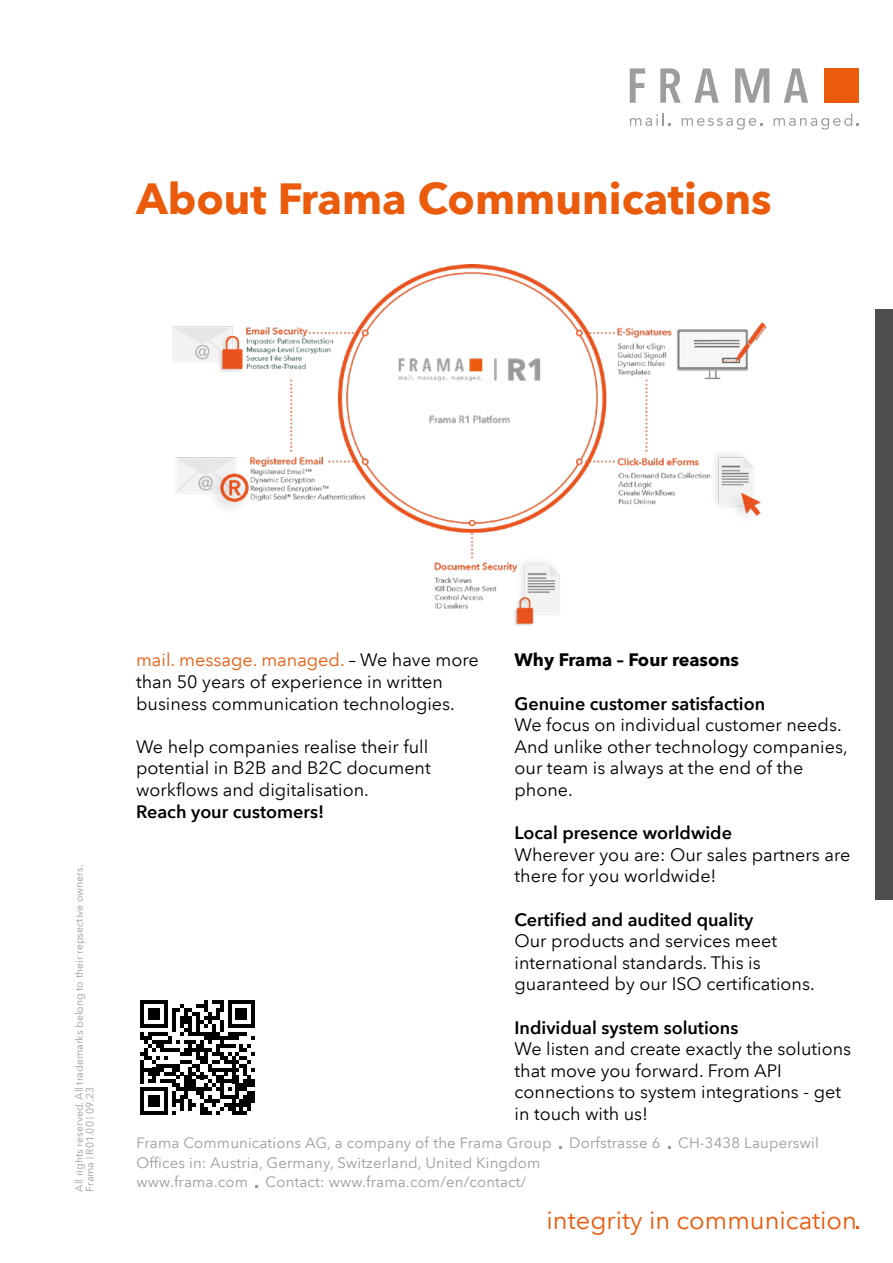
<style>
.page{position:relative;width:893px;height:1263px;background:#fff}
.page>*{position:absolute;margin:0;border:0;box-sizing:border-box;transform-origin:0 0}
.t1{font:700 43.5px "Avenir Next LT Pro";color:#ea5b0b}
.t2{font:25.5px "Avenir Next LT Pro";color:#ea5b0b}
.t3{font:18px/21.6px "Avenir Next LT Pro";color:#000}
.t4{font:600 18px "Avenir Next LT Pro";color:#000}
.t5{font:700 18px "Avenir Next LT Pro";color:#000}
.t6{font:15px/19.5px "Avenir Next LT Pro";letter-spacing:.01em;color:#9d9d9c}
.t7{font:10.5px/10.8px "Avenir Next LT Pro";color:#9d9d9c}
.s1{font-size:9px}
.s2{color:#ea5b0b}
</style>
<div class="page">
<div style="left:824px;top:68px;width:35px;height:35px;background:#ea5b0b"></div>
<svg style="left:630px;top:68px;width:15px;height:35px"></svg>
<svg style="left:660px;top:68px;width:21px;height:35px"></svg>
<svg style="left:694px;top:68px;width:25px;height:35px"></svg>
<svg style="left:784px;top:68px;width:24px;height:35px"></svg>
<svg style="left:735px;top:68px;width:34px;height:35px"></svg>
<svg style="left:630px;top:114px;width:41px;height:12px"></svg>
<svg style="left:682px;top:118px;width:80px;height:12px"></svg>
<svg style="left:773px;top:114px;width:86px;height:16px"></svg>
<img style="left:173px;top:264px;width:592px;height:362px">
<div style="left:876px;top:309px;width:17px;height:591px;background:#4f4e4e"></div>
<svg style="left:140px;top:1000px;width:115px;height:115px"></svg>
<hr style="left:251px;top:1091px;width:4px;height:12px;background:#000">
<h1 class="t1" style="left:136px;top:172px;width:637px">About Frama Communications</h1>
<p class="t7" style="left:74px;top:1191px;width:328px;rotate:-90deg">All rights reserved. All trademarks belong to their repsective owners.<br>Frama <span class="s1">|</span> R01.00 <span class="s1">|</span> 09.23</p>
<p class="t3" style="left:136px;top:649px;width:344px"><span class="s2">mail. message. managed.</span> – We have more than 50 years of experience in written business communication technologies.</p>
<p class="t3" style="left:136px;top:736px;width:296px">We help companies realise their full potential in B2B and B2C document workflows and digitalisation.</p>
<p class="t4" style="left:136px;top:800px;width:190px">Reach your customers!</p>
<p class="t5" style="left:514px;top:649px;width:226px">Why Frama – Four reasons</p>
<p class="t4" style="left:514px;top:692px;width:252px">Genuine customer satisfaction</p>
<p class="t3" style="left:514px;top:714px;width:335px">We focus on individual customer needs.<br>And unlike other technology companies, our team is always at the end of the phone.</p>
<p class="t4" style="left:514px;top:822px;width:219px">Local presence worldwide</p>
<p class="t3" style="left:514px;top:844px;width:337px">Wherever you are: Our sales partners are there for you worldwide!</p>
<p class="t4" style="left:514px;top:908px;width:240px">Certified and audited quality</p>
<p class="t3" style="left:514px;top:930px;width:302px">Our products and services meet international standards. This is guaranteed by our ISO certifications.</p>
<p class="t4" style="left:514px;top:1016px;width:225px">Individual system solutions</p>
<p class="t3" style="left:514px;top:1038px;width:338px">We listen and create exactly the solutions that move you forward. From API connections to system integrations - get in touch with us!</p>
<p class="t6" style="left:137px;top:1133px;width:684px">Frama Communications AG, a company of the Frama Group Dorfstrasse 6 CH-3438 Lauperswil<br>Offices in: Austria, Germany, Switzerland, United Kingdom<br>www.frama.com Contact: www.frama.com/en/contact/</p>
<h2 class="t2" style="left:547px;top:1205px;width:312px">integrity in communication</h2>
</div>
